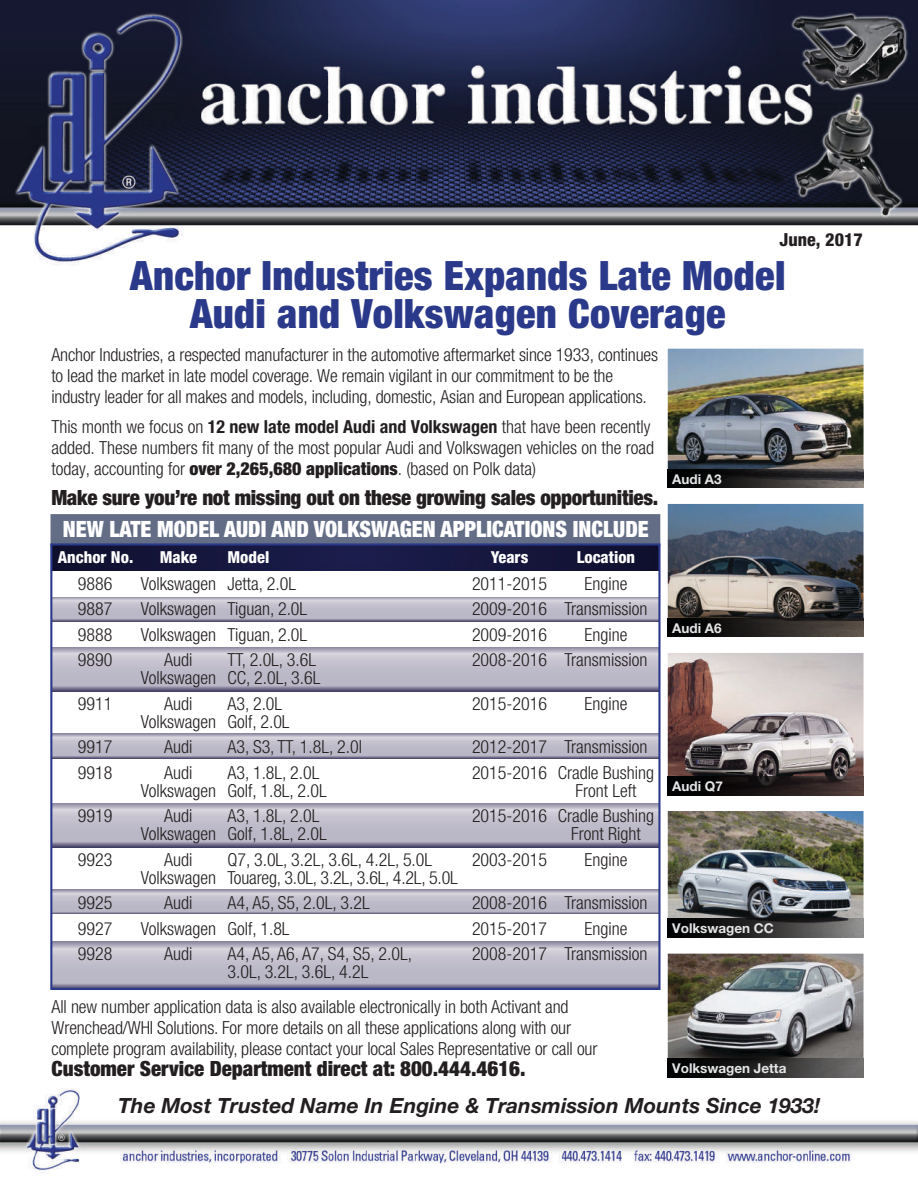
<style>
.page{position:relative;width:918px;height:1188px;background:#fff}
.page>*{position:absolute;margin:0;border:0;box-sizing:border-box;transform-origin:0 0}
.t1{font:900 condensed 40.5px/37.5px "Helvetica Neue";letter-spacing:.01em;color:#2a3989;text-align:center}
.t2{font:900 condensed 22.5px "Helvetica Neue";color:#fff}
.t3{font:900 condensed 21px "Helvetica Neue";letter-spacing:-.015em;color:#231f20}
.t4{font:italic 700 21px "Helvetica Neue";color:#231f20}
.t5{font:300 condensed 18px/21px "Helvetica Neue";color:#231f20}
.t6{font:800 condensed 18px "Helvetica Neue";color:#231f20}
.t7{font:800 condensed 16.5px "Helvetica Neue";color:#fff}
.t8{font:700 13.5px "Helvetica Neue";color:#e4e5e6}
.s1{font-weight:700}
.s2{font-weight:900}
</style>
<div class="page">
<img style="left:0;top:0;width:918px;height:266px">
<img style="left:0;top:1088px;width:918px;height:85px">
<div style="left:51px;top:514px;width:609px;height:33px;background:#636d85;border:2px solid #636d85"></div>
<img style="left:53px;top:803px;width:605px;height:44px">
<img style="left:53px;top:647px;width:605px;height:44px">
<img style="left:53px;top:597px;width:605px;height:25px">
<svg style="left:53px;top:546px;width:605px;height:25px;background:#15163c"></svg>
<img style="left:668px;top:504px;width:196px;height:133px">
<img style="left:668px;top:618px;width:195px;height:19px">
<img style="left:668px;top:653px;width:196px;height:142px">
<img style="left:668px;top:776px;width:195px;height:19px">
<img style="left:668px;top:811px;width:196px;height:127px">
<img style="left:668px;top:919px;width:195px;height:19px">
<img style="left:668px;top:954px;width:196px;height:123px">
<img style="left:668px;top:1058px;width:195px;height:19px">
<img style="left:668px;top:349px;width:196px;height:139px">
<img style="left:668px;top:469px;width:195px;height:19px">
<div style="left:50px;top:543px;width:611px;height:447px;border:2px solid #2a3989"></div>
<p class="t6" style="left:780px;top:228px;width:85px">June, 2017</p>
<h1 class="t1" style="left:130px;top:257px;width:657px">Anchor Industries Expands Late Model<br>Audi and Volkswagen Coverage</h1>
<p class="t5" style="left:51px;top:344px;width:608px">Anchor Industries, a respected manufacturer in the automotive aftermarket since 1933, continues to lead the market in late model coverage. We remain vigilant in our commitment to be the industry leader for all makes and models, including, domestic, Asian and European applications.</p>
<p class="t5" style="left:51px;top:416px;width:604px">This month we focus on <span class="s1">12 new late model Audi and Volkswagen</span> that have been recently added. These numbers fit many of the most popular Audi and Volkswagen vehicles on the road today, accounting for <span class="s2">over 2,265,680 applications</span>. (based on Polk data)</p>
<p class="t3" style="left:51px;top:485px;width:608px">Make sure you’re not missing out on these growing sales opportunities.</p>
<p class="t2" style="left:63px;top:515px;width:587px">NEW LATE MODEL AUDI AND VOLKSWAGEN APPLICATIONS INCLUDE</p>
<p class="t7" style="left:58px;top:546px;width:77px">Anchor No.</p>
<p class="t7" style="left:160px;top:546px;width:39px">Make</p>
<p class="t7" style="left:227px;top:546px;width:43px">Model</p>
<p class="t7" style="left:491px;top:546px;width:39px">Years</p>
<p class="t7" style="left:577px;top:546px;width:60px">Location</p>
<p class="t5" style="left:78px;top:573px;width:36px">9886</p>
<p class="t5" style="left:141px;top:573px;width:157px">Volkswagen Jetta, 2.0L</p>
<p class="t5" style="left:472px;top:573px;width:77px">2011-2015</p>
<p class="t5" style="left:584px;top:573px;width:45px">Engine</p>
<p class="t5" style="left:78px;top:598px;width:36px">9887</p>
<p class="t5" style="left:141px;top:598px;width:168px">Volkswagen Tiguan, 2.0L</p>
<p class="t5" style="left:472px;top:598px;width:177px">2009-2016 Transmission</p>
<p class="t5" style="left:78px;top:624px;width:36px">9888</p>
<p class="t5" style="left:141px;top:624px;width:168px">Volkswagen Tiguan, 2.0L</p>
<p class="t5" style="left:472px;top:624px;width:77px">2009-2016</p>
<p class="t5" style="left:584px;top:624px;width:45px">Engine</p>
<p class="t5" style="left:78px;top:649px;width:36px">9890</p>
<p class="t5" style="left:164px;top:649px;width:30px">Audi</p>
<p class="t5" style="left:227px;top:649px;width:90px">TT, 2.0L, 3.6L</p>
<p class="t5" style="left:472px;top:649px;width:177px">2008-2016 Transmission</p>
<p class="t5" style="left:141px;top:667px;width:181px">Volkswagen CC, 2.0L, 3.6L</p>
<p class="t5" style="left:78px;top:693px;width:36px">9911</p>
<p class="t5" style="left:164px;top:693px;width:30px">Audi</p>
<p class="t5" style="left:227px;top:693px;width:56px">A3, 2.0L</p>
<p class="t5" style="left:472px;top:693px;width:77px">2015-2016</p>
<p class="t5" style="left:584px;top:693px;width:45px">Engine</p>
<p class="t5" style="left:141px;top:711px;width:150px">Volkswagen Golf, 2.0L</p>
<p class="t5" style="left:78px;top:736px;width:36px">9917</p>
<p class="t5" style="left:164px;top:736px;width:30px">Audi</p>
<p class="t5" style="left:227px;top:736px;width:136px">A3, S3, TT, 1.8L, 2.0l</p>
<p class="t5" style="left:472px;top:736px;width:177px">2012-2017 Transmission</p>
<p class="t5" style="left:78px;top:762px;width:36px">9918</p>
<p class="t5" style="left:164px;top:762px;width:30px">Audi</p>
<p class="t5" style="left:227px;top:762px;width:94px">A3, 1.8L, 2.0L</p>
<p class="t5" style="left:472px;top:762px;width:184px">2015-2016 Cradle Bushing</p>
<p class="t5" style="left:141px;top:780px;width:188px">Volkswagen Golf, 1.8L, 2.0L</p>
<p class="t5" style="left:575px;top:780px;width:63px">Front Left</p>
<p class="t5" style="left:78px;top:805px;width:36px">9919</p>
<p class="t5" style="left:164px;top:805px;width:30px">Audi</p>
<p class="t5" style="left:227px;top:805px;width:94px">A3, 1.8L, 2.0L</p>
<p class="t5" style="left:472px;top:805px;width:184px">2015-2016 Cradle Bushing</p>
<p class="t5" style="left:141px;top:823px;width:188px">Volkswagen Golf, 1.8L, 2.0L</p>
<p class="t5" style="left:571px;top:823px;width:71px">Front Right</p>
<p class="t5" style="left:78px;top:849px;width:36px">9923</p>
<p class="t5" style="left:164px;top:849px;width:30px">Audi</p>
<p class="t5" style="left:227px;top:849px;width:206px">Q7, 3.0L, 3.2L, 3.6L, 4.2L, 5.0L</p>
<p class="t5" style="left:472px;top:849px;width:77px">2003-2015</p>
<p class="t5" style="left:584px;top:849px;width:45px">Engine</p>
<p class="t5" style="left:141px;top:867px;width:319px">Volkswagen Touareg, 3.0L, 3.2L, 3.6L, 4.2L, 5.0L</p>
<p class="t5" style="left:78px;top:892px;width:36px">9925</p>
<p class="t5" style="left:164px;top:892px;width:30px">Audi</p>
<p class="t5" style="left:227px;top:892px;width:144px">A4, A5, S5, 2.0L, 3.2L</p>
<p class="t5" style="left:472px;top:892px;width:177px">2008-2016 Transmission</p>
<p class="t5" style="left:78px;top:918px;width:36px">9927</p>
<p class="t5" style="left:141px;top:918px;width:150px">Volkswagen Golf, 1.8L</p>
<p class="t5" style="left:472px;top:918px;width:77px">2015-2017</p>
<p class="t5" style="left:584px;top:918px;width:45px">Engine</p>
<p class="t5" style="left:78px;top:943px;width:36px">9928</p>
<p class="t5" style="left:164px;top:943px;width:30px">Audi</p>
<p class="t5" style="left:227px;top:943px;width:186px">A4, A5, A6, A7, S4, S5, 2.0L,</p>
<p class="t5" style="left:472px;top:943px;width:177px">2008-2017 Transmission</p>
<p class="t5" style="left:227px;top:961px;width:143px">3.0L, 3.2L, 3.6L, 4.2L</p>
<p class="t5" style="left:52px;top:996px;width:547px">All new number application data is also available electronically in both Activant and<br>Wrenchead/WHI Solutions. For more details on all these applications along with our complete program availability, please contact your local Sales Representative or call our</p>
<p class="t3" style="left:52px;top:1056px;width:476px">Customer Service Department direct at: 800.444.4616.</p>
<p class="t8" style="left:672px;top:471px;width:51px">Audi A3</p>
<p class="t8" style="left:672px;top:620px;width:51px">Audi A6</p>
<p class="t8" style="left:672px;top:778px;width:52px">Audi Q7</p>
<p class="t8" style="left:672px;top:920px;width:103px">Volkswagen CC</p>
<p class="t8" style="left:672px;top:1060px;width:116px">Volkswagen Jetta</p>
<p class="t4" style="left:118px;top:1093px;width:704px">The Most Trusted Name In Engine &amp; Transmission Mounts Since 1933!</p>
</div>
